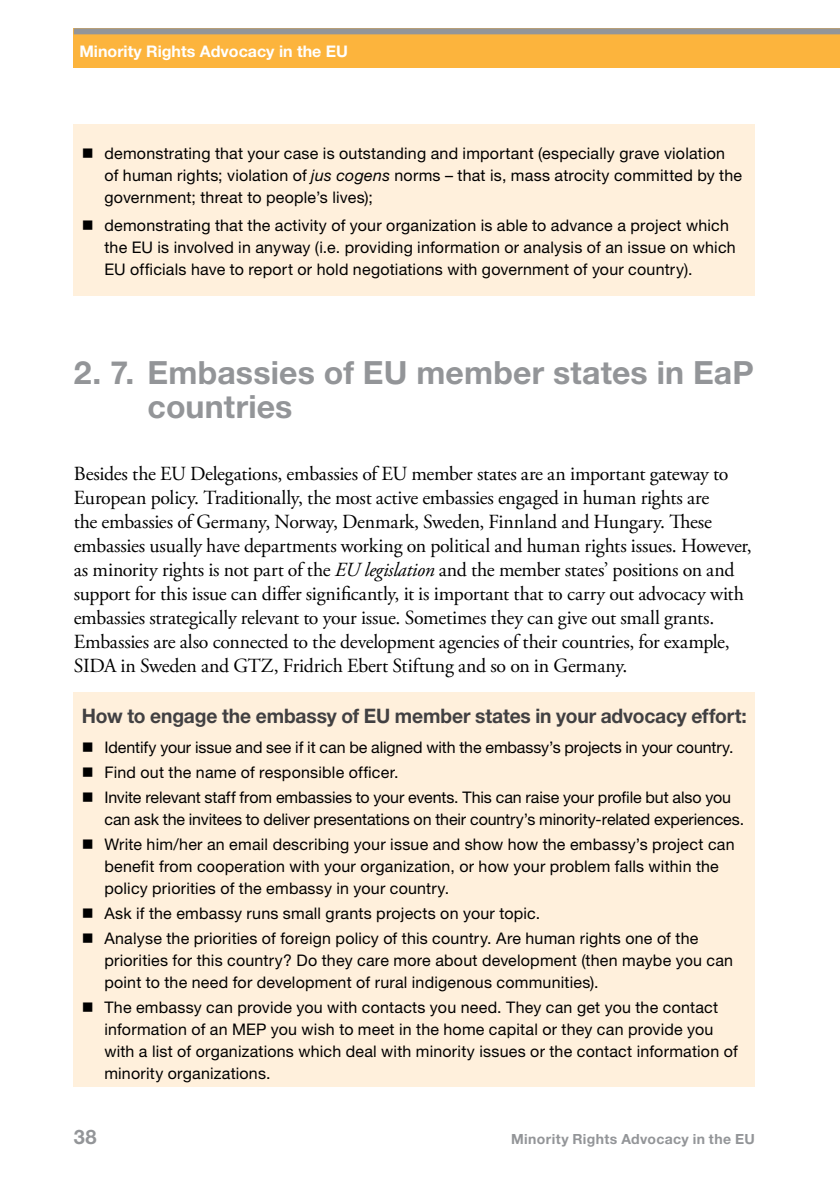
<style>
.page{position:relative;width:840px;height:1191px;background:#fff}
.page>*{position:absolute;margin:0;border:0;box-sizing:border-box;transform-origin:0 0}
.t1{font:700 32px/34px "Helvetica Neue LT Pro";letter-spacing:.005em;color:#939598}
.t2{font:20px/24px "Adobe Garamond Pro";letter-spacing:-.01em;color:#000}
.t3{font:700 20px "Helvetica Neue LT Pro";letter-spacing:-.005em;color:#414042;scale:.96 1}
.t4{font:700 20px "Helvetica Neue LT Pro";color:#939598}
.t5{font:16px/22px "Helvetica Neue LT Pro";letter-spacing:.01em;color:#000}
.t6{font:700 16px "Helvetica Neue LT Pro";color:#fff}
.t7{font:700 14px "Helvetica Neue LT Pro";letter-spacing:.025em;color:#939598}
.s1{font-style:italic}
</style>
<div class="page">
<div style="left:74px;top:28px;width:765px;height:40px;background:#fcb43d"></div>
<div style="left:74px;top:28px;width:765px;height:6px;background:#939598"></div>
<div style="left:74px;top:125px;width:680px;height:171px;background:#fff0dc"></div>
<div style="left:74px;top:691px;width:680px;height:395px;background:#fff0dc"></div>
<p class="t6" style="left:79px;top:41px;width:270px">Minority Rights Advocacy in the EU</p>
<p class="t5" style="left:104px;top:142px;width:638px">demonstrating that your case is outstanding and important (especially grave violation of human rights; violation of <span class="s1">jus cogens</span> norms – that is, mass atrocity committed by the government; threat to people’s lives);</p>
<p class="t5" style="left:104px;top:214px;width:632px">demonstrating that the activity of your organization is able to advance a project which the EU is involved in anyway (i.e. providing information or analysis of an issue on which<br>EU officials have to report or hold negotiations with government of your country).</p>
<h1 class="t1" style="left:147px;top:355px;width:607px;text-indent:-74px">2. 7. Embassies of EU member states in EaP countries</h1>
<p class="t2" style="left:74px;top:462px;width:679px">Besides the EU Delegations, embassies of EU member states are an important gateway to European policy. Traditionally, the most active embassies engaged in human rights are<br>the embassies of Germany, Norway, Denmark, Sweden, Finnland and Hungary. These embassies usually have departments working on political and human rights issues. However, as minority rights is not part of the <span class="s1">EU legislation</span> and the member states’ positions on and support for this issue can differ significantly, it is important that to carry out advocacy with embassies strategically relevant to your issue. Sometimes they can give out small grants.<br>Embassies are also connected to the development agencies of their countries, for example, SIDA in Sweden and GTZ, Fridrich Ebert Stiftung and so on in Germany.</p>
<p class="t3" style="left:82px;top:703px;width:693px">How to engage the embassy of EU member states in your advocacy effort:</p>
<p class="t5" style="left:104px;top:735px;width:630px;line-height:24.8px">Identify your issue and see if it can be aligned with the embassy’s projects in your country.<br>Find out the name of responsible officer.<br>Invite relevant staff from embassies to your events. This can raise your profile but also you</p>
<p class="t5" style="left:104px;top:806px;width:641px;line-height:24.8px">can ask the invitees to deliver presentations on their country’s minority-related experiences.<br>Write him/her an email describing your issue and show how the embassy’s project can</p>
<p class="t5" style="left:104px;top:855px;width:615px">benefit from cooperation with your organization, or how your problem falls within the policy priorities of the embassy in your country.</p>
<p class="t5" style="left:104px;top:900px;width:595px;line-height:24.8px">Ask if the embassy runs small grants projects on your topic.<br>Analyse the priorities of foreign policy of this country. Are human rights one of the</p>
<p class="t5" style="left:104px;top:948px;width:630px">priorities for this country? Do they care more about development (then maybe you can point to the need for development of rural indigenous communities).</p>
<p class="t5" style="left:104px;top:995px;width:634px">The embassy can provide you with contacts you need. They can get you the contact information of an MEP you wish to meet in the home capital or they can provide you with a list of organizations which deal with minority issues or the contact information of minority organizations.</p>
<p class="t4" style="left:74px;top:1124px;width:24px">38</p>
<p class="t7" style="left:511px;top:1130px;width:245px">Minority Rights Advocacy in the EU</p>
</div>
